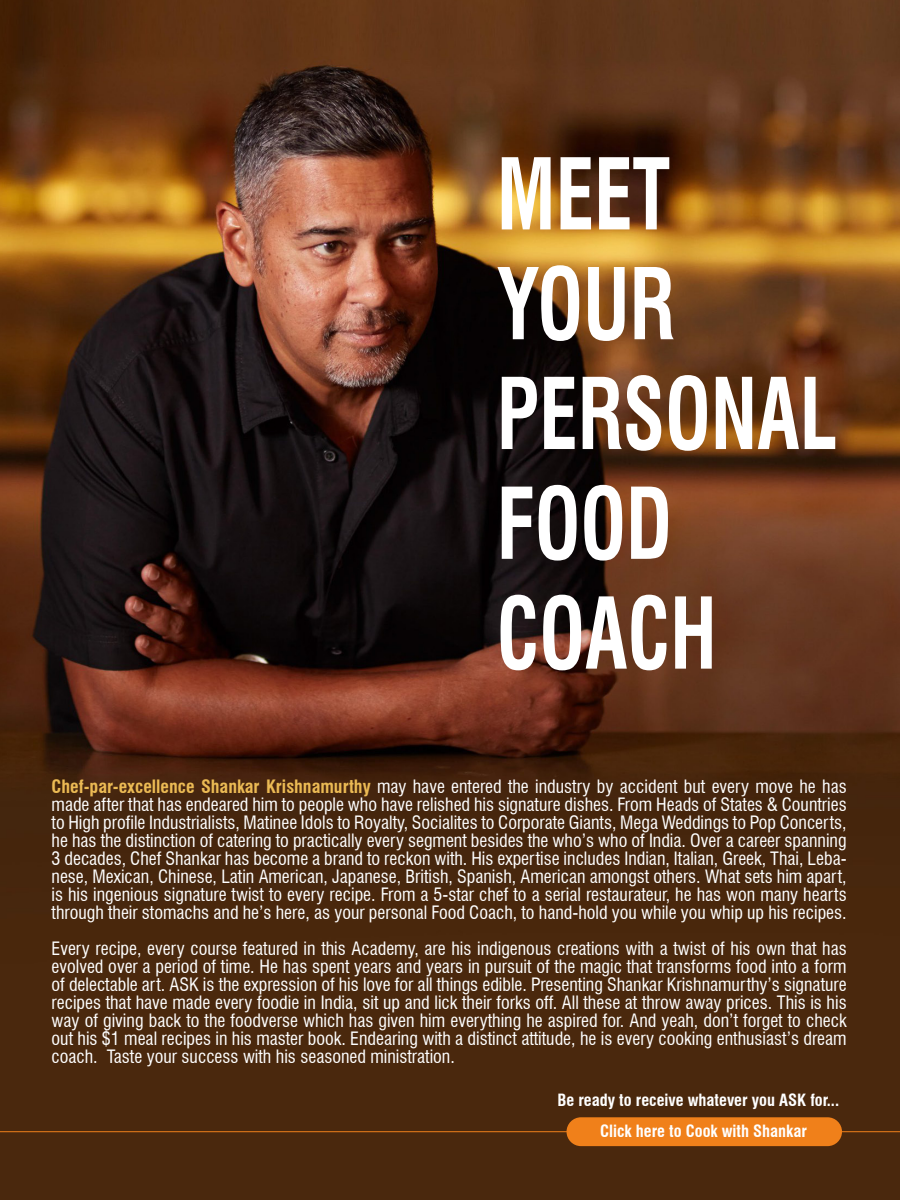
<style>
.page{position:relative;width:900px;height:1200px;background:#fff}
.page>*{position:absolute;margin:0;border:0;box-sizing:border-box;transform-origin:0 0}
.t1{font:700 condensed 96.15px "Swiss 721 BT";color:#fff;scale:.81 1}
.t2{font:condensed 18px/18px "Swiss 721 BT";color:#fff;text-align:justify}
.t3{font:700 condensed 16.5px "Swiss 721 BT";color:#fff}
.s1{font-weight:700;color:#ebba54}
</style>
<div class="page">
<img style="left:0;top:0;width:900px;height:1200px">
<hr style="left:0;top:1131px;width:900px;height:1px;background:#f0801a">
<div style="left:567px;top:1117px;width:275px;height:29px;background:#f0801a;border-radius:14px"></div>
<p class="t1" style="left:497px;top:137px;width:215px">MEET</p>
<p class="t1" style="left:497px;top:247px;width:221px">YOUR</p>
<p class="t1" style="left:497px;top:356px;width:422px">PERSONAL</p>
<p class="t1" style="left:497px;top:466px;width:218px">FOOD</p>
<p class="t1" style="left:497px;top:576px;width:273px">COACH</p>
<p class="t2" style="left:52px;top:778px;width:797px"><span class="s1">Chef-par-excellence Shankar Krishnamurthy</span> may have entered the industry by accident but every move he has made after that has endeared him to people who have relished his signature dishes. From Heads of States &amp; Countries to High profile Industrialists, Matinee Idols to Royalty, Socialites to Corporate Giants, Mega Weddings to Pop Concerts, he has the distinction of catering to practically every segment besides the who’s who of India. Over a career spanning 3 decades, Chef Shankar has become a brand to reckon with. His expertise includes Indian, Italian, Greek, Thai, Leba&shy;nese, Mexican, Chinese, Latin American, Japanese, British, Spanish, American amongst others. What sets him apart, is his ingenious signature twist to every recipe. From a 5-star chef to a serial restaurateur, he has won many hearts through their stomachs and he’s here, as your personal Food Coach, to hand-hold you while you whip up his recipes.</p>
<p class="t2" style="left:52px;top:940px;width:797px">Every recipe, every course featured in this Academy, are his indigenous creations with a twist of his own that has evolved over a period of time. He has spent years and years in pursuit of the magic that transforms food into a form of delectable art. ASK is the expression of his love for all things edible. Presenting Shankar Krishnamurthy’s signature recipes that have made every foodie in India, sit up and lick their forks off. All these at throw away prices. This is his way of giving back to the foodverse which has given him everything he aspired for. And yeah, don’t forget to check out his $1 meal recipes in his master book. Endearing with a distinct attitude, he is every cooking enthusiast’s dream coach. Taste your success with his seasoned ministration.</p>
<p class="t3" style="left:557px;top:1090px;width:283px">Be ready to receive whatever you ASK for...</p>
<p class="t3" style="left:600px;top:1121px;width:208px">Click here to Cook with Shankar</p>
</div>
